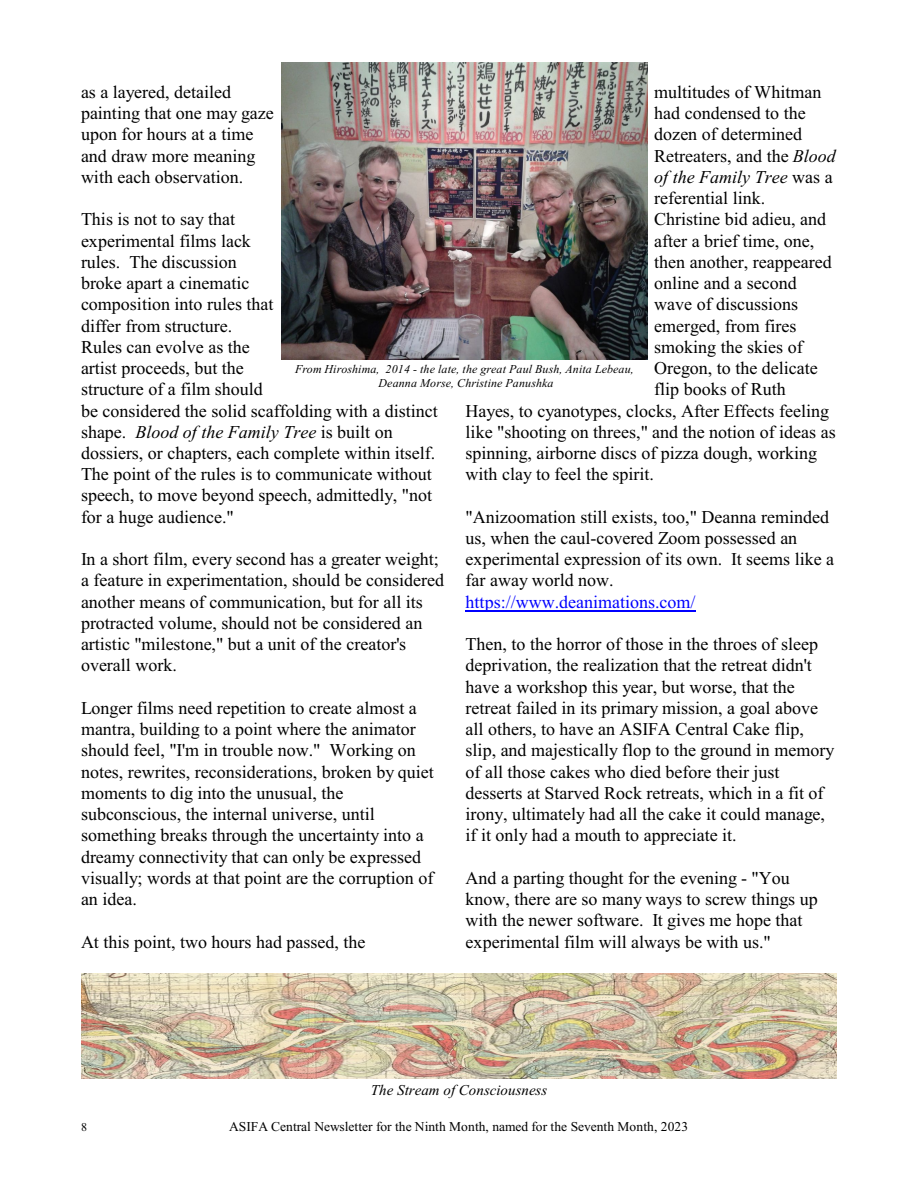
<style>
.page{position:relative;width:918px;height:1188px;background:#fff}
.page>*{position:absolute;margin:0;border:0;box-sizing:border-box;transform-origin:0 0}
.t1{font:18px/21.3px "Times New Roman";color:#000}
.t2{font:18px "Times New Roman";color:#00f}
.t3{font:italic 18px "Times New Roman";color:#000}
.t4{font:italic 15px "Times New Roman";color:#000}
.t5{font:13.5px "Times New Roman";color:#000}
.t6{font:italic 12px/14.2px "Times New Roman";letter-spacing:.01em;color:#000;text-align:center}
.t7{font:12px "Times New Roman";color:#000}
.s1{font-style:italic}
.s2{font-style:normal}
</style>
<div class="page">
<img style="left:282px;top:62px;width:366px;height:297px">
<img style="left:82px;top:974px;width:754px;height:105px">
<hr style="left:466px;top:610px;width:230px;height:1px;background:#00f">
<p class="t1" style="left:81px;top:83px;width:194px">as a layered, detailed painting that one may gaze upon for hours at a time and draw more meaning with each observation.</p>
<p class="t1" style="left:81px;top:210px;width:358px">This is not to say that<br>experimental films lack<br>rules. The discussion<br>broke apart a cinematic<br>composition into rules that<br>differ from structure.<br>Rules can evolve as the<br>artist proceeds, but the<br>structure of a film should<br>be considered the solid scaffolding with a distinct shape. <span class="s1">Blood of the Family Tree</span> is built on dossiers, or chapters, each complete within itself.<br>The point of the rules is to communicate without speech, to move beyond speech, admittedly, "not for a huge audience."</p>
<p class="t1" style="left:81px;top:550px;width:365px">In a short film, every second has a greater weight; a feature in experimentation, should be considered another means of communication, but for all its protracted volume, should not be considered an artistic "milestone," but a unit of the creator's overall work.</p>
<p class="t1" style="left:81px;top:699px;width:354px">Longer films need repetition to create almost a mantra, building to a point where the animator should feel, "I'm in trouble now." Working on notes, rewrites, reconsiderations, broken by quiet moments to dig into the unusual, the subconscious, the internal universe, until something breaks through the uncertainty into a dreamy connectivity that can only be expressed visually; words at that point are the corruption of an idea.</p>
<p class="t1" style="left:81px;top:933px;width:286px">At this point, two hours had passed, the</p>
<p class="t1" style="left:654px;top:83px;width:169px">multitudes of Whitman</p>
<p class="t1" style="left:654px;top:104px;width:153px">had condensed to the</p>
<p class="t1" style="left:654px;top:125px;width:149px">dozen of determined</p>
<p class="t1" style="left:654px;top:147px;width:183px">Retreaters, and the <span class="s1">Blood</span></p>
<p class="t3" style="left:654px;top:170px;width:180px">of the Family Tree <span class="s2">was a</span></p>
<p class="t1" style="left:654px;top:189px;width:112px">referential link.</p>
<p class="t1" style="left:654px;top:210px;width:173px">Christine bid adieu, and</p>
<p class="t1" style="left:654px;top:232px;width:161px">after a brief time, one,</p>
<p class="t1" style="left:654px;top:253px;width:179px">then another, reappeared</p>
<p class="t1" style="left:654px;top:274px;width:144px">online and a second</p>
<p class="t1" style="left:654px;top:295px;width:145px">wave of discussions</p>
<p class="t1" style="left:654px;top:317px;width:144px">emerged, from fires</p>
<p class="t1" style="left:654px;top:338px;width:150px">smoking the skies of</p>
<p class="t1" style="left:654px;top:359px;width:165px">Oregon, to the delicate</p>
<p class="t1" style="left:654px;top:380px;width:133px">flip books of Ruth</p>
<p class="t1" style="left:466px;top:402px;width:365px">Hayes, to cyanotypes, clocks, After Effects feeling</p>
<p class="t1" style="left:466px;top:423px;width:372px">like "shooting on threes," and the notion of ideas as</p>
<p class="t1" style="left:466px;top:444px;width:353px">spinning, airborne discs of pizza dough, working</p>
<p class="t1" style="left:466px;top:465px;width:190px">with clay to feel the spirit.</p>
<p class="t1" style="left:466px;top:508px;width:370px">"Anizoomation still exists, too," Deanna reminded us, when the caul-covered Zoom possessed an experimental expression of its own. It seems like a far away world now.</p>
<p class="t2" style="left:466px;top:595px;width:232px">https://www.deanimations.com/</p>
<p class="t1" style="left:466px;top:635px;width:370px">Then, to the horror of those in the throes of sleep deprivation, the realization that the retreat didn't have a workshop this year, but worse, that the retreat failed in its primary mission, a goal above all others, to have an ASIFA Central Cake flip, slip, and majestically flop to the ground in memory of all those cakes who died before their just desserts at Starved Rock retreats, which in a fit of irony, ultimately had all the cake it could manage, if it only had a mouth to appreciate it.</p>
<p class="t1" style="left:466px;top:869px;width:354px">And a parting thought for the evening - "You know, there are so many ways to screw things up with the newer software. It gives me hope that experimental film will always be with us."</p>
<p class="t6" style="left:295px;top:363px;width:340px">From Hiroshima, 2014 - the late, the great Paul Bush, Anita Lebeau,<br>Deanna Morse, Christine Panushka</p>
<p class="t4" style="left:371px;top:1085px;width:178px">The Stream of Consciousness</p>
<p class="t7" style="left:81px;top:1123px;width:7px">8</p>
<p class="t5" style="left:229px;top:1121px;width:460px">ASIFA Central Newsletter for the Ninth Month, named for the Seventh Month, 2023</p>
</div>
